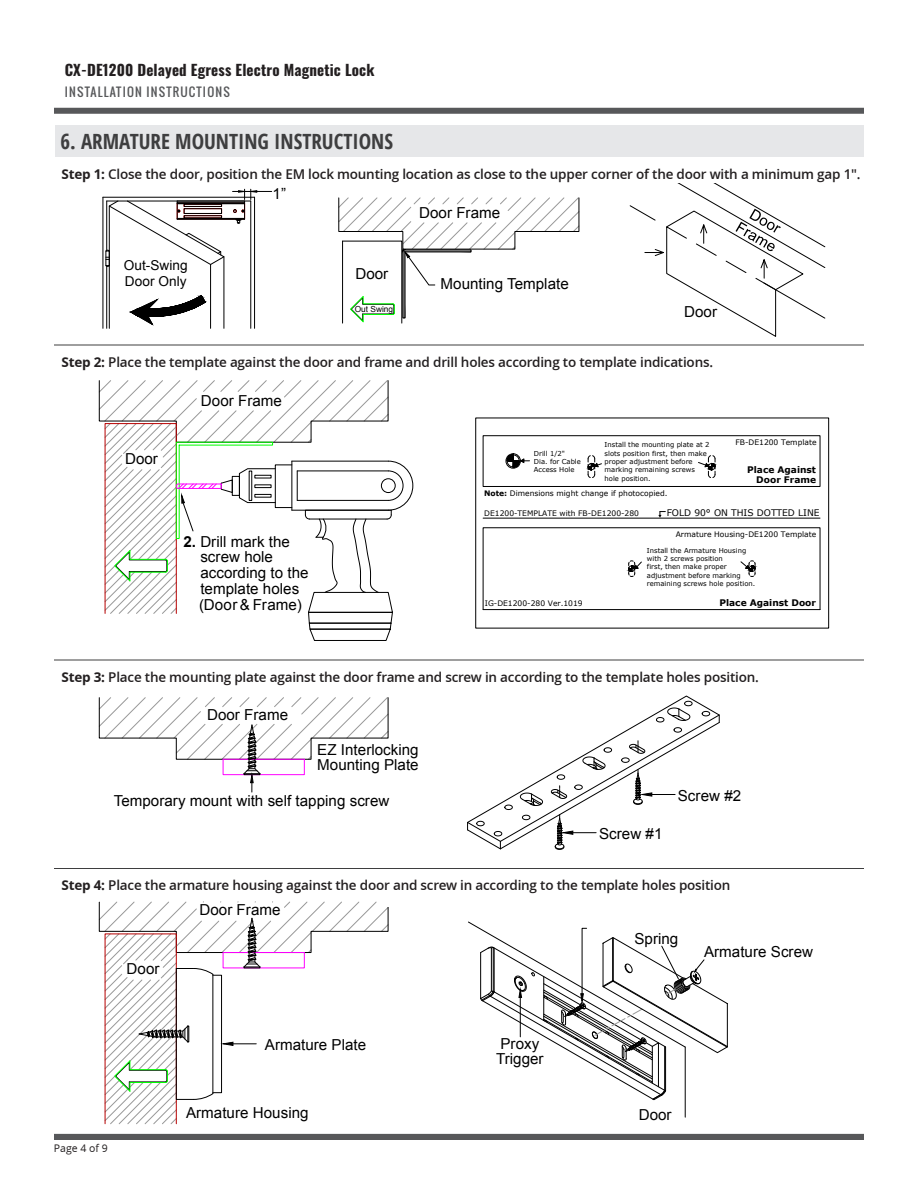
<style>
.page{position:relative;width:918px;height:1188px;background:#fff}
.page>*{position:absolute;margin:0;border:0;box-sizing:border-box;transform-origin:0 0}
._2018_-_H1_-Title_Al{font:700 condensed 21px "Open Sans";color:#3e3e3f}
.t1{font:15.15px/15.9px "Arial";color:#000}
.t2{font:700 15px "Oswald";letter-spacing:.01em;color:#231f20}
.t3{font:13.65px/16.4px "Arial";color:#000}
._2018_-_Numbered_Lis{font:600 13.5px "Open Sans";letter-spacing:-.015em;color:#231f20}
.t4{font:12px "Oswald";letter-spacing:.1em;color:#57585a}
.t5{font:10.5px "Open Sans";color:#231f20}
.t6{font:700 9.15px/9.9px "Verdana";color:#000;text-align:right}
.t7{font:9.15px "Verdana";color:#000}
.t8{font:8.4px "Arial";color:#000}
.t9{font:7.65px "Verdana";color:#000}
.t10{font:6.75px/8.4px "Verdana";color:#000}
.s1{font-weight:700}
</style>
<div class="page">
<div style="left:54px;top:1134px;width:810px;height:6px;background:#57585a"></div>
<div style="left:54px;top:108px;width:810px;height:6px;background:#57585a"></div>
<div style="left:55px;top:125px;width:809px;height:32px;background:#e6e7e9"></div>
<hr style="left:103px;top:197px;width:152px;height:1px;background:#000">
<hr style="left:103px;top:197px;width:1px;height:131px;background:#000">
<svg style="left:338px;top:197px;width:242px;height:127px"></svg>
<svg style="left:105px;top:189px;width:167px;height:140px"></svg>
<svg style="left:99px;top:380px;width:314px;height:261px"></svg>
<svg style="left:99px;top:697px;width:290px;height:95px"></svg>
<hr style="left:685px;top:1047px;width:1px;height:70px;background:#000">
<svg style="left:467px;top:696px;width:253px;height:154px"></svg>
<svg style="left:468px;top:921px;width:260px;height:179px"></svg>
<hr style="left:520px;top:997px;width:1px;height:40px;background:#000">
<div style="left:483px;top:435px;width:337px;height:52px;border:1px solid #000"></div>
<div style="left:506px;top:453px;width:15px;height:15px;border:1px solid #000;border-radius:50%"></div>
<hr style="left:483px;top:518px;width:337px;height:1px;background:#000">
<div style="left:483px;top:527px;width:337px;height:83px;border:1px solid #000"></div>
<svg style="left:507px;top:454px;width:23px;height:14px"></svg>
<svg style="left:698px;top:455px;width:18px;height:23px"></svg>
<svg style="left:658px;top:511px;width:7px;height:7px"></svg>
<svg style="left:588px;top:455px;width:14px;height:23px"></svg>
<svg style="left:628px;top:560px;width:14px;height:17px"></svg>
<svg style="left:740px;top:560px;width:16px;height:17px"></svg>
<div style="left:475px;top:418px;width:354px;height:210px;border:1px solid #000"></div>
<svg style="left:99px;top:901px;width:290px;height:223px"></svg>
<svg style="left:629px;top:184px;width:197px;height:153px"></svg>
<hr style="left:54px;top:345px;width:810px;height:1px;background:#3e3e3f">
<hr style="left:54px;top:660px;width:810px;height:1px;background:#3e3e3f">
<hr style="left:54px;top:868px;width:810px;height:1px;background:#3e3e3f">
<p class="t2" style="left:65px;top:62px;width:311px">CX-DE1200 Delayed Egress Electro Magnetic Lock</p>
<p class="t4" style="left:65px;top:83px;width:167px">INSTALLATION INSTRUCTIONS</p>
<p class="_2018_-_H1_-Title_Al" style="left:60px;top:126px;width:334px">6. ARMATURE MOUNTING INSTRUCTIONS</p>
<p class="_2018_-_Numbered_Lis" style="left:62px;top:167px;width:801px"><span class="s1">Step 1:</span> Close the door, position the EM lock mounting location as close to the upper corner of the door with a minimum gap 1".</p>
<p class="t3" style="left:124px;top:257px;width:65px">Out-Swing<br>Door Only</p>
<p class="t1" style="left:273px;top:186px;width:15px">1”</p>
<p class="t1" style="left:355px;top:266px;width:34px">Door</p>
<p class="t8" style="left:355px;top:303px;width:40px">Out Swing</p>
<p class="t1" style="left:419px;top:205px;width:83px">Door Frame</p>
<p class="t1" style="left:441px;top:276px;width:130px">Mounting Template</p>
<p class="t1" style="left:684px;top:304px;width:34px">Door</p>
<p class="_2018_-_Numbered_Lis" style="left:62px;top:354px;width:653px"><span class="s1">Step 2:</span> Place the template against the door and frame and drill holes according to template indications.</p>
<p class="t1" style="left:125px;top:451px;width:34px">Door</p>
<p class="t1" style="left:201px;top:393px;width:83px">Door Frame</p>
<p class="t1" style="left:199px;top:533px;width:111px;text-indent:-16px"><span class="s1">2.</span> Drill mark the screw hole according to the template holes (Door &amp; Frame)</p>
<p class="t10" style="left:534px;top:449px;width:48px">Drill 1/2"<br>Dia. for Cable<br>Access Hole</p>
<p class="t10" style="left:605px;top:441px;width:106px">Install the mounting plate at 2 slots position first, then make proper adjustment before marking remaining screws hole position.</p>
<p class="t9" style="left:484px;top:489px;width:185px"><span class="s1">Note:</span> Dimensions might change if photocopied.</p>
<p class="t9" style="left:736px;top:437px;width:82px">FB-DE1200 Template</p>
<p class="t6" style="left:747px;top:465px;width:70px">Place Against<br>Door Frame</p>
<p class="t9" style="left:484px;top:508px;width:156px">DE1200-TEMPLATE with FB-DE1200-280</p>
<p class="t7" style="left:667px;top:507px;width:154px">FOLD 90° ON THIS DOTTED LINE</p>
<p class="t9" style="left:676px;top:530px;width:142px">Armature Housing-DE1200 Template</p>
<p class="t9" style="left:485px;top:599px;width:99px">IG-DE1200-280 Ver.1019</p>
<p class="t10" style="left:647px;top:546px;width:110px">Install the Armature Housing with 2 screws position<br>first, then make proper adjustment before marking remaining screws hole position.</p>
<p class="t6" style="left:719px;top:597px;width:98px">Place Against Door</p>
<p class="_2018_-_Numbered_Lis" style="left:62px;top:669px;width:699px"><span class="s1">Step 3:</span> Place the mounting plate against the door frame and screw in according to the template holes position.</p>
<p class="t1" style="left:207px;top:707px;width:83px">Door Frame</p>
<p class="t1" style="left:317px;top:743px;width:103px;line-height:15.1px">EZ Interlocking<br>Mounting Plate</p>
<p class="t1" style="left:114px;top:793px;width:277px">Temporary mount with self tapping screw</p>
<p class="t1" style="left:599px;top:826px;width:65px">Screw #1</p>
<p class="t1" style="left:678px;top:788px;width:65px">Screw #2</p>
<p class="_2018_-_Numbered_Lis" style="left:62px;top:878px;width:671px"><span class="s1">Step 4:</span> Place the armature housing against the door and screw in according to the template holes position</p>
<p class="t1" style="left:127px;top:961px;width:34px">Door</p>
<p class="t5" style="left:54px;top:1142px;width:55px">Page 4 of 9</p>
<p class="t1" style="left:199px;top:902px;width:83px">Door Frame</p>
<p class="t1" style="left:265px;top:1036px;width:103px">Armature Plate</p>
<p class="t1" style="left:186px;top:1105px;width:124px">Armature Housing</p>
<p class="t1" style="left:496px;top:1036px;width:49px;line-height:15.1px">Proxy<br>Trigger</p>
<p class="t1" style="left:634px;top:931px;width:45px">Spring</p>
<p class="t1" style="left:704px;top:944px;width:110px">Armature Screw</p>
<p class="t1" style="left:639px;top:1107px;width:34px">Door</p>
</div>
